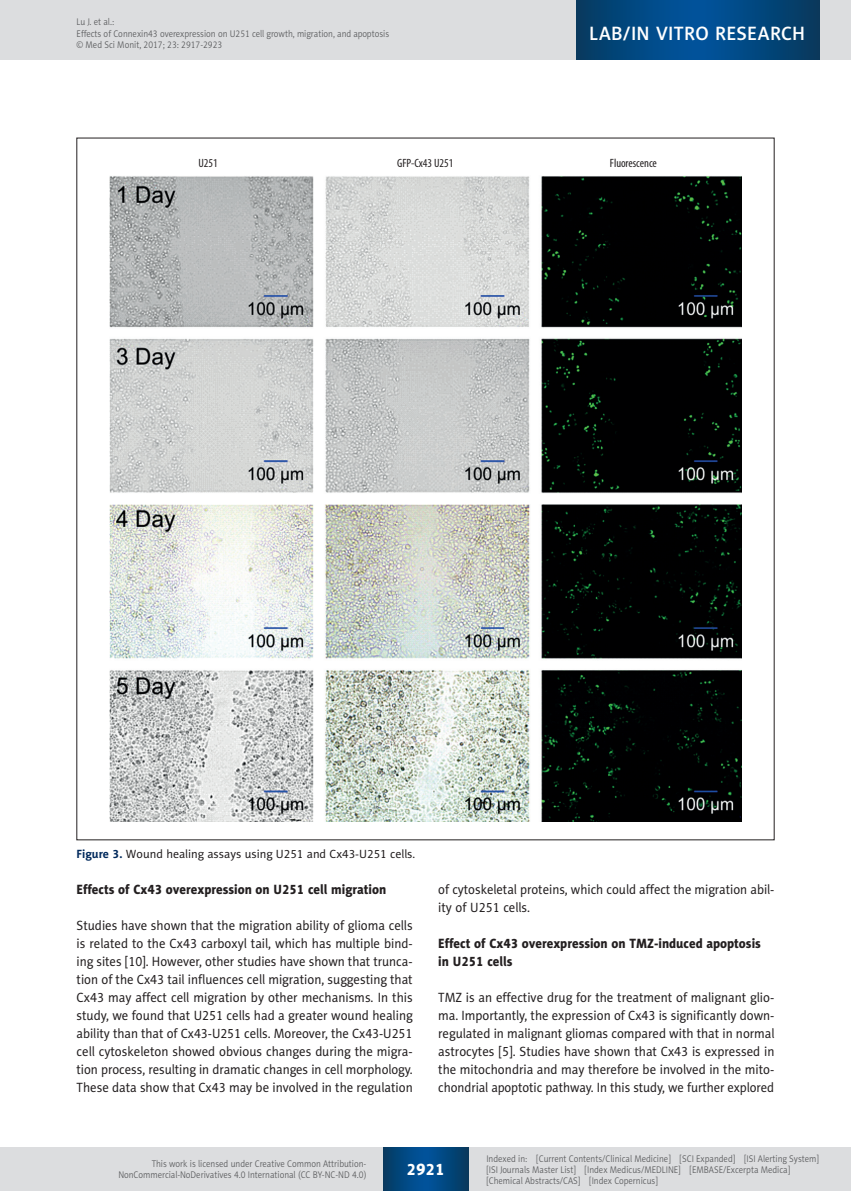
<style>
.page{position:relative;width:851px;height:1191px;background:#fff}
.page>*{position:absolute;margin:0;border:0;box-sizing:border-box;transform-origin:0 0}
.t1{font:19.5px "Naomi Sans EFN Medium";letter-spacing:.01em;color:#fff}
.t2{font:16.5px "Naomi Sans EFN Heavy";color:#fff}
.MSM_Body{font:13.5px/18px "Naomi Sans EFN";color:#231f20;text-align:justify;scale:.95 1}
.MSM_Headline_2{font:13.5px/18px "Naomi Sans EFN Heavy";color:#231f20;scale:.95 1}
.MSM_Body-2{font:13.5px/18px "Naomi Sans EFN";color:#231f20;scale:.94 1}
.MSM_Rycina_tytul{font:12px "Naomi Sans EFN";color:#231f20}
.t3{font:condensed 12px "Myriad Pro";color:#231f20}
.t4{font:9.75px/11.2px "Naomi Sans EFN Light";color:#57585a;scale:.9 1}
.s1{font-weight:700;color:#00295c}
</style>
<div class="page">
<img style="left:110px;top:176px;width:631px;height:645px">
<div style="left:0;top:1148px;width:850px;height:43px;background:#dcdddf"></div>
<svg style="left:383px;top:1147px;width:85px;height:43px;background:#02477e"></svg>
<div style="left:0;top:0;width:850px;height:60px;background:#dcdddf"></div>
<svg style="left:576px;top:0;width:243px;height:60px;background:#02477e"></svg>
<p class="t4" style="left:77px;top:16px;width:349px">Lu J. et al.:<br>Effects of Connexin43 overexpression on U251 cell growth, migration, and apoptosis © Med Sci Monit, 2017; 23: 2917-2923</p>
<h1 class="t1" style="left:589px;top:22px;width:217px">LAB/IN VITRO RESEARCH</h1>
<p class="t3" style="left:198px;top:155px;width:21px">U251</p>
<p class="t3" style="left:397px;top:155px;width:58px">GFP-Cx43 U251</p>
<p class="t3" style="left:610px;top:155px;width:48px">Fluorescence</p>
<p class="MSM_Rycina_tytul" style="left:77px;top:847px;width:340px"><span class="s1">Figure 3.</span> Wound healing assays using U251 and Cx43-U251 cells.</p>
<p class="MSM_Headline_2" style="left:77px;top:880px;width:327px">Effects of Cx43 overexpression on U251 cell migration</p>
<p class="MSM_Body" style="left:77px;top:916px;width:355px">Studies have shown that the migration ability of glioma cells is related to the Cx43 carboxyl tail, which has multiple bind&shy;ing sites [10]. However, other studies have shown that trunca&shy;tion of the Cx43 tail influences cell migration, suggesting that Cx43 may affect cell migration by other mechanisms. In this study, we found that U251 cells had a greater wound healing ability than that of Cx43-U251 cells. Moreover, the Cx43-U251 cell cytoskeleton showed obvious changes during the migra&shy;tion process, resulting in dramatic changes in cell morphology.<br>These data show that Cx43 may be involved in the regulation</p>
<p class="MSM_Body-2" style="left:438px;top:880px;width:359px">of cytoskeletal proteins, which could affect the migration abil&shy;ity of U251 cells.</p>
<p class="MSM_Headline_2" style="left:438px;top:934px;width:341px">Effect of Cx43 overexpression on TMZ-induced apoptosis in U251 cells</p>
<p class="MSM_Body" style="left:438px;top:988px;width:355px">TMZ is an effective drug for the treatment of malignant glio&shy;ma. Importantly, the expression of Cx43 is significantly down&shy;regulated in malignant gliomas compared with that in normal astrocytes [5]. Studies have shown that Cx43 is expressed in the mitochondria and may therefore be involved in the mito&shy;chondrial apoptotic pathway. In this study, we further explored</p>
<p class="t4" style="left:118px;top:1158px;width:277px;text-align:right">This work is licensed under Creative Common Attribution-<br>NonCommercial-NoDerivatives 4.0 International (CC BY-NC-ND 4.0)</p>
<p class="t2" style="left:406px;top:1159px;width:40px">2921</p>
<p class="t4" style="left:486px;top:1152px;width:371px">Indexed in: [Current Contents/Clinical Medicine] [SCI Expanded] [ISI Alerting System] [ISI Journals Master List] [Index Medicus/MEDLINE] [EMBASE/Excerpta Medica] [Chemical Abstracts/CAS] [Index Copernicus]</p>
</div>
